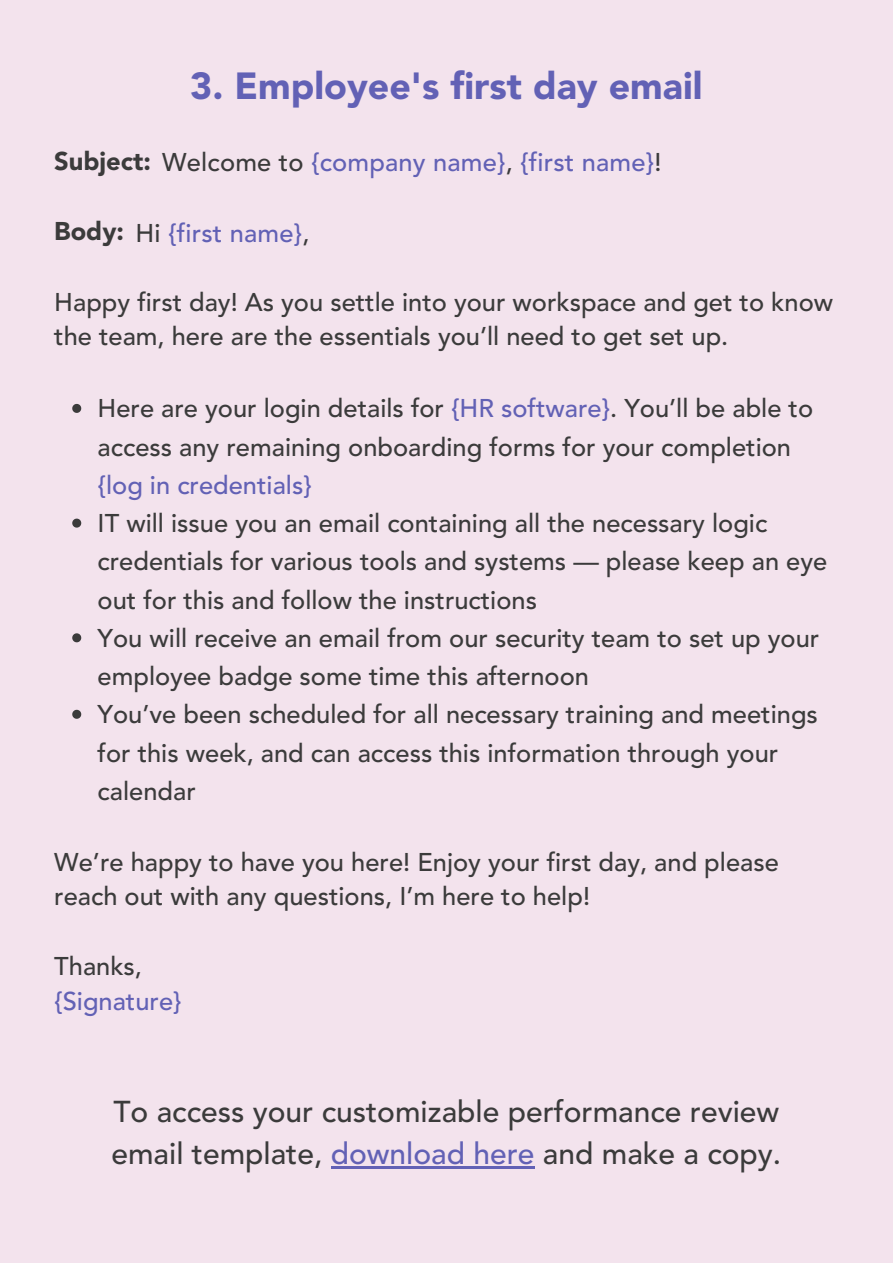
<style>
.page{position:relative;width:893px;height:1264px;background:#fff}
.page>*{position:absolute;margin:0;border:0;box-sizing:border-box;transform-origin:0 0}
.t1{font:900 37.5px "Avenir";color:#6261b5}
.t2{font:500 30px/41.5px "Avenir";color:#3b3b3b}
.t3{font:500 25.5px/38.2px "Avenir";color:#3b3b3b}
.t4{font:500 25.5px "Avenir";letter-spacing:.005em;color:#6261b5}
.t5{font:900 25.5px "Avenir";color:#3b3b3b}
.s1{font-weight:900;color:#3b3b3b}
.s2{color:#3b3b3b}
.s3{color:#6261b5}
</style>
<div class="page">
<div style="left:0;top:0;width:892px;height:1262px;background:#f3e3ed"></div>
<svg style="left:72px;top:404px;width:9px;height:9px"></svg>
<svg style="left:72px;top:518px;width:9px;height:9px"></svg>
<svg style="left:72px;top:633px;width:9px;height:9px"></svg>
<svg style="left:72px;top:709px;width:9px;height:9px"></svg>
<hr style="left:331px;top:1165px;width:203px;height:3px;background:#6261b5">
<h1 class="t1" style="left:190px;top:59px;width:513px">3. Employee's first day email</h1>
<p class="t4" style="left:54px;top:143px;width:608px"><span class="s1">Subject:</span> <span class="s2">Welcome to</span> {company name}<span class="s2">,</span> {first name}<span class="s2">!</span></p>
<p class="t5" style="left:54px;top:212px;width:71px">Body:</p>
<p class="t4" style="left:136px;top:215px;width:175px"><span class="s2">Hi</span> {first name}<span class="s2">,</span></p>
<p class="t3" style="left:54px;top:285px;width:780px;line-height:34.8px">Happy first day! As you settle into your workspace and get to know the team, here are the essentials you’ll need to get set up.</p>
<p class="t3" style="left:98px;top:390px;width:717px">Here are your login details for <span class="s3">{HR software}</span>. You’ll be able to access any remaining onboarding forms for your completion</p>
<p class="t4" style="left:98px;top:466px;width:216px">{log in credentials}</p>
<p class="t3" style="left:98px;top:505px;width:731px">IT will issue you an email containing all the necessary logic credentials for various tools and systems — please keep an eye out for this and follow the instructions<br>You will receive an email from our security team to set up your employee badge some time this afternoon<br>You’ve been scheduled for all necessary training and meetings for this week, and can access this information through your calendar</p>
<p class="t3" style="left:54px;top:845px;width:726px;line-height:34.8px">We’re happy to have you here! Enjoy your first day, and please reach out with any questions, I’m here to help!</p>
<p class="t3" style="left:54px;top:948px;width:89px">Thanks,</p>
<p class="t4" style="left:54px;top:982px;width:129px">{Signature}</p>
<p class="t2" style="left:111px;top:1092px;width:671px">To access your customizable performance review email template, <span class="s3">download here</span> and make a copy.</p>
</div>
